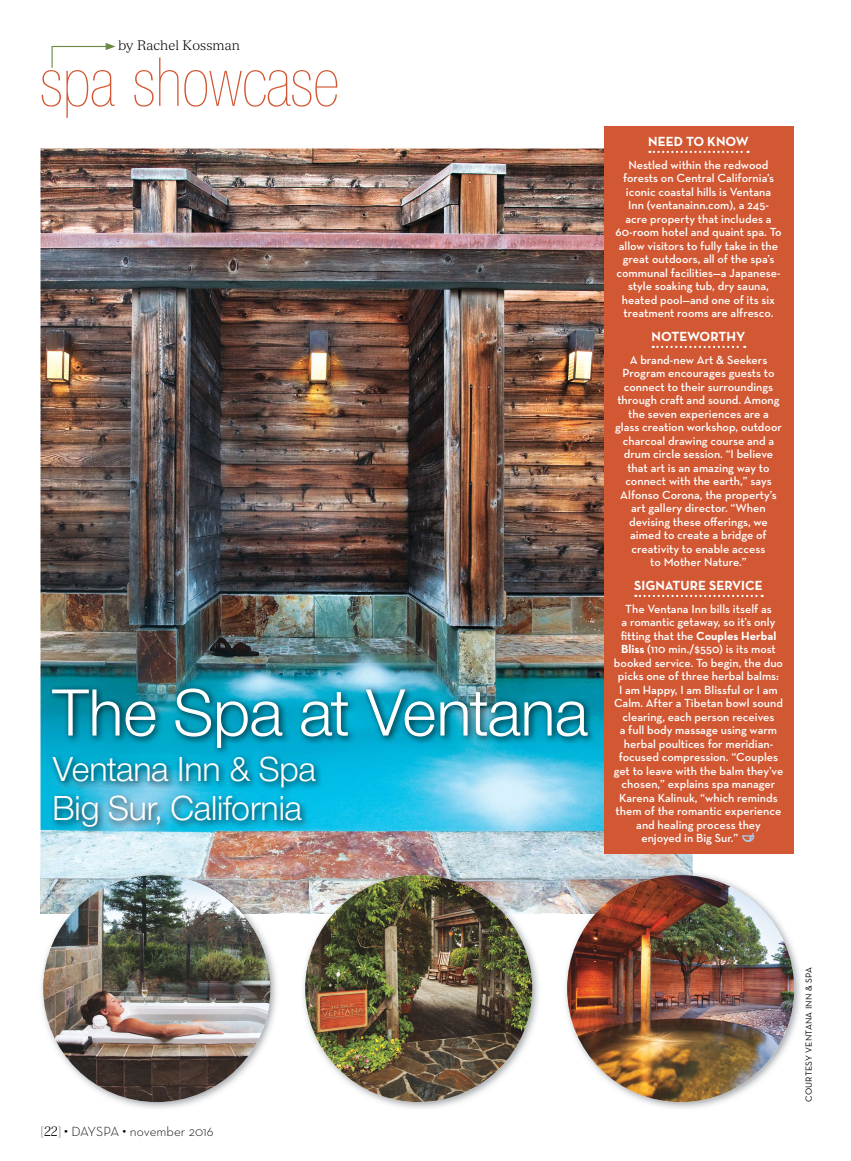
<style>
.page{position:relative;width:851px;height:1161px;background:#fff}
.page>*{position:absolute;margin:0;border:0;box-sizing:border-box;transform-origin:0 0}
.t1{font:72.6px "Nimbus San Nov D Ultr Ligh Cond";color:#d25833}
.t2{font:69px "Nimbus San Nov D";color:#fff}
.t3{font:36px/39px "Nimbus San Nov D";color:#fff}
.t4{font:700 13.5px "Neutra Text";color:#fff}
.t5{font:300 13.5px "Neutra Text";color:#000}
.t6{font:300 13.5px "Versailles";color:#000}
.t7{font:600 12px/13.5px "Neutra Text";color:#fff;text-align:center}
.t8{font:9px "Neutra Text";letter-spacing:.02em;color:#000}
.s1{font-weight:700}
.s2{color:#aacbe8}
.s3{font-family:"Versailles";color:#93979b}
.s4{font-family:"Versailles"}
.s5{font-family:"Univers";font-stretch:condensed;font-size:7.5px}
</style>
<div class="page">
<svg style="left:51px;top:43px;width:65px;height:25px"></svg>
<img style="left:40px;top:148px;width:652px;height:765px">
<img style="left:300px;top:870px;width:241px;height:239px">
<img style="left:305px;top:875px;width:227px;height:227px;border-radius:50%">
<img style="left:565px;top:870px;width:236px;height:239px">
<img style="left:562px;top:870px;width:130px;height:73px">
<img style="left:567px;top:875px;width:227px;height:227px;border-radius:50%">
<img style="left:41px;top:943px;width:236px;height:166px">
<img style="left:40px;top:913px;width:239px;height:30px">
<img style="left:40px;top:870px;width:239px;height:43px">
<img style="left:43px;top:875px;width:227px;height:227px;border-radius:50%">
<div style="left:604px;top:126px;width:189px;height:727px;background:#d25833"></div>
<svg style="left:649px;top:151px;width:99px;height:2px"></svg>
<svg style="left:652px;top:346px;width:93px;height:2px"></svg>
<svg style="left:635px;top:595px;width:127px;height:2px"></svg>
<img style="left:48px;top:684px;width:548px;height:152px">
<p class="t6" style="left:118px;top:40px;width:124px">by Rachel Kossman</p>
<p class="t1" style="left:40px;top:38px;width:300px">spa showcase</p>
<p class="t2" style="left:52px;top:671px;width:537px">The Spa at Ventana</p>
<p class="t3" style="left:52px;top:749px;width:265px">Ventana Inn &amp; Spa<br>Big Sur, California</p>
<p class="t4" style="left:648px;top:134px;width:102px">NEED TO KNOW</p>
<p class="t7" style="left:615px;top:159px;width:167px">Nestled within the redwood forests on Central California’s iconic coastal hills is Ventana<br>Inn (ventanainn.com), a 245-<br>acre property that includes a<br>60-room hotel and quaint spa. To allow visitors to fully take in the great outdoors, all of the spa’s communal facilities—a Japanese&shy;style soaking tub, dry sauna, heated pool—and one of its six treatment rooms are alfresco.</p>
<p class="t4" style="left:651px;top:329px;width:95px">NOTEWORTHY</p>
<p class="t7" style="left:615px;top:354px;width:168px">A brand-new Art &amp; Seekers<br>Program encourages guests to connect to their surroundings through craft and sound. Among the seven experiences are a glass creation workshop, outdoor charcoal drawing course and a drum circle session. “I believe that art is an amazing way to connect with the earth,” says<br>Alfonso Corona, the property’s art gallery director. “When devising these offerings, we aimed to create a bridge of creativity to enable access<br>to Mother Nature.”</p>
<p class="t4" style="left:634px;top:578px;width:130px">SIGNATURE SERVICE</p>
<p class="t7" style="left:613px;top:603px;width:171px">The Ventana Inn bills itself as<br>a romantic getaway, so it’s only fitting that the <span class="s1">Couples Herbal<br>Bliss</span> (110 min./$550) is its most booked service. To begin, the duo picks one of three herbal balms:<br>I am Happy, I am Blissful or I am<br>Calm. After a Tibetan bowl sound clearing, each person receives<br>a full body massage using warm herbal poultices for meridian&shy;focused compression. “Couples get to leave with the balm they’ve chosen,” explains spa manager<br>Karena Kalinuk, “which reminds them of the romantic experience and healing process they<br>enjoyed in Big Sur.” <span class="s2">◆</span></p>
<p class="t5" style="left:40px;top:1123px;width:174px"><span class="s3">[</span><span class="s4">22</span><span class="s3">]</span> <span class="s5">•</span> DAYSPA <span class="s5">•</span> november 2016</p>
<p class="t8" style="left:803px;top:1102px;width:137px;rotate:-90deg">COURTESY VENTANA INN &amp; SPA</p>
</div>
